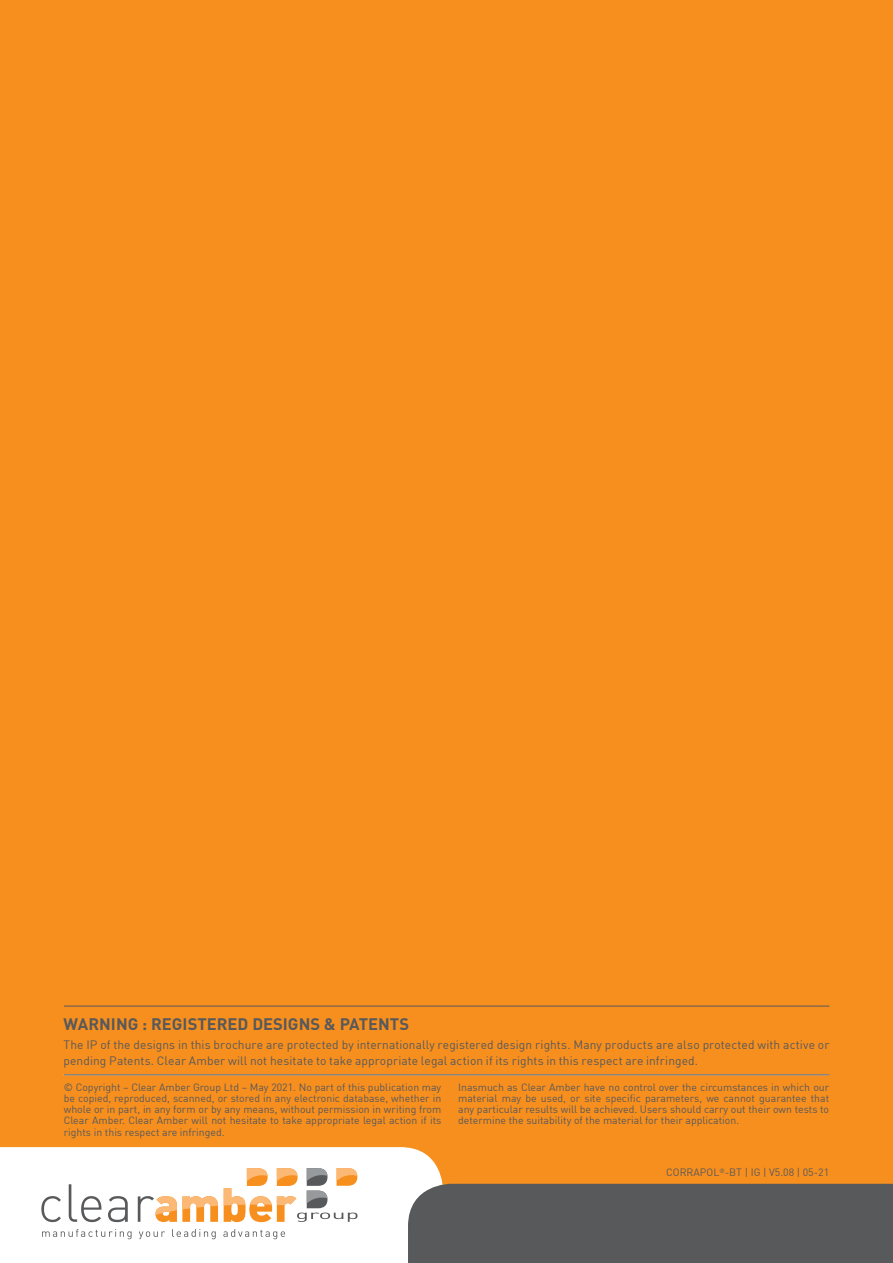
<style>
.page{position:relative;width:893px;height:1263px;background:#fff}
.page>*{position:absolute;margin:0;border:0;box-sizing:border-box;transform-origin:0 0}
.t1{font:700 16.5px "DIN";color:#58595b}
.t2{font:12px/16.5px "DIN";letter-spacing:.005em;color:#58595b}
.t3{font:10.5px/11.4px "DIN";color:#58595b;text-align:justify}
</style>
<div class="page">
<img style="left:0;top:0;width:893px;height:1263px">
<h1 class="t1" style="left:64px;top:1013px;width:347px">WARNING : REGISTERED DESIGNS &amp; PATENTS</h1>
<p class="t2" style="left:64px;top:1036px;width:767px">The IP of the designs in this brochure are protected by internationally registered design rights. Many products are also protected with active or pending Patents. Clear Amber will not hesitate to take appropriate legal action if its rights in this respect are infringed.</p>
<p class="t3" style="left:64px;top:1081px;width:379px">© Copyright – Clear Amber Group Ltd – May 2021. No part of this publication may be copied, reproduced, scanned, or stored in any electronic database, whether in whole or in part, in any form or by any means, without permission in writing from Clear Amber. Clear Amber will not hesitate to take appropriate legal action if its rights in this respect are infringed.</p>
<p class="t3" style="left:458px;top:1081px;width:373px">Inasmuch as Clear Amber have no control over the circumstances in which our material may be used, or site specific parameters, we cannot guarantee that any particular results will be achieved. Users should carry out their own tests to determine the suitability of the material for their application.</p>
<p class="t3" style="left:666px;top:1167px;width:164px">CORRAPOL<sup>®</sup>-BT | IG | V5.08 | 05-21</p>
</div>
